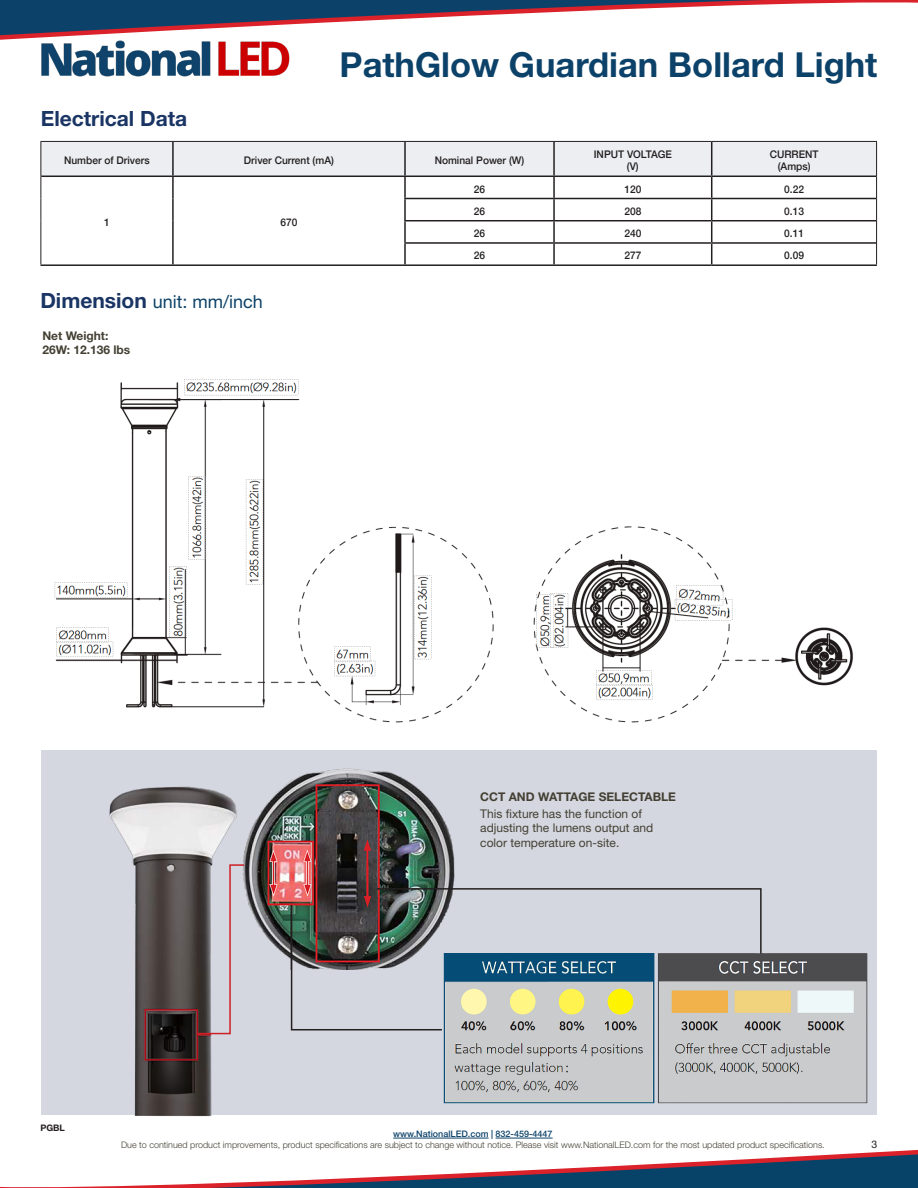
<style>
.page{position:relative;width:918px;height:1188px;background:#fff}
.page>*{position:absolute;margin:0;border:0;box-sizing:border-box;transform-origin:0 0}
.t1{font:700 34.5px "Helvetica Neue LT Std";color:#0c4269}
.t2{font:700 21px "Helvetica Neue LT Std";color:#1a3564}
.t3{font:18px "Helvetica Neue LT Std";color:#0c4269}
.t4{font:12px "Helvetica Neue LT Std";color:#434033}
.t5{font:700 12px "Helvetica Neue LT Std";color:#434033}
.Fractions{font:500 10.5px "Helvetica Neue";color:#231f20}
.t6{font:10.5px "Helvetica Neue LT Std";color:#231f20}
.t7{font:300 9px "Helvetica Neue LT Std";color:#434033}
.t8{font:500 9px "Helvetica Neue LT Std";color:#0c4269}
.t9{font:700 9px "Helvetica Neue LT Std";color:#231f20}
.s1{font-weight:700;font-size:21px;color:#1a3564}
</style>
<div class="page">
<img style="left:41px;top:40px;width:249px;height:37px">
<svg style="left:0;top:0;width:918px;height:40px"></svg>
<hr style="left:393px;top:1138px;width:96px;height:1px;background:#0c4269">
<hr style="left:496px;top:1138px;width:57px;height:1px;background:#0c4269">
<svg style="left:0;top:1149px;width:918px;height:39px"></svg>
<hr style="left:40px;top:264px;width:133px;height:2px;background:#231f20">
<hr style="left:173px;top:264px;width:232px;height:2px;background:#231f20">
<hr style="left:405px;top:264px;width:149px;height:2px;background:#231f20">
<hr style="left:554px;top:264px;width:158px;height:2px;background:#231f20">
<hr style="left:712px;top:264px;width:165px;height:2px;background:#231f20">
<svg style="left:40px;top:141px;width:837px;height:123px"></svg>
<img style="left:54px;top:379px;width:800px;height:344px">
<div style="left:41px;top:750px;width:836px;height:365px;background:#d5d7e0"></div>
<img style="left:109px;top:786px;width:126px;height:330px">
<img style="left:660px;top:953px;width:208px;height:151px">
<img style="left:443px;top:1031px;width:217px;height:73px">
<img style="left:235px;top:768px;width:220px;height:191px">
<svg style="left:195px;top:864px;width:51px;height:171px"></svg>
<svg style="left:290px;top:887px;width:472px;height:144px"></svg>
<p class="t2" style="left:41px;top:106px;width:148px">Electrical Data</p>
<p class="t1" style="left:340px;top:44px;width:539px">PathGlow Guardian Bollard Light</p>
<p class="Fractions" style="left:64px;top:152px;width:87px">Number of Drivers</p>
<p class="Fractions" style="left:244px;top:152px;width:91px">Driver Current (mA)</p>
<p class="Fractions" style="left:435px;top:152px;width:91px">Nominal Power (W)</p>
<p class="Fractions" style="left:594px;top:145px;width:80px">INPUT VOLTAGE</p>
<p class="Fractions" style="left:627px;top:158px;width:13px">(V)</p>
<p class="Fractions" style="left:770px;top:145px;width:50px">CURRENT</p>
<p class="Fractions" style="left:778px;top:158px;width:34px">(Amps)</p>
<p class="Fractions" style="left:104px;top:214px;width:7px">1</p>
<p class="Fractions" style="left:280px;top:214px;width:18px">670</p>
<p class="t3" style="left:40px;top:291px;width:224px"><span class="s1">Dimension</span> unit: mm/inch</p>
<p class="t5" style="left:42px;top:328px;width:68px">Net Weight:</p>
<p class="t5" style="left:42px;top:342px;width:90px">26W: 12.136 lbs</p>
<p class="Fractions" style="left:474px;top:180px;width:13px">26</p>
<p class="Fractions" style="left:624px;top:180px;width:18px">120</p>
<p class="Fractions" style="left:784px;top:180px;width:21px">0.22</p>
<p class="Fractions" style="left:474px;top:203px;width:13px">26</p>
<p class="Fractions" style="left:624px;top:203px;width:18px">208</p>
<p class="Fractions" style="left:784px;top:203px;width:21px">0.13</p>
<p class="Fractions" style="left:474px;top:225px;width:13px">26</p>
<p class="Fractions" style="left:624px;top:225px;width:18px">240</p>
<p class="Fractions" style="left:784px;top:225px;width:21px">0.11</p>
<p class="Fractions" style="left:474px;top:247px;width:13px">26</p>
<p class="Fractions" style="left:624px;top:247px;width:18px">277</p>
<p class="Fractions" style="left:784px;top:247px;width:21px">0.09</p>
<p class="t5" style="left:480px;top:790px;width:197px">CCT AND WATTAGE SELECTABLE</p>
<p class="t4" style="left:480px;top:806px;width:163px">This fixture has the function of</p>
<p class="t4" style="left:480px;top:821px;width:174px">adjusting the lumens output and</p>
<p class="t4" style="left:480px;top:835px;width:141px">color temperature on-site.</p>
<p class="t9" style="left:40px;top:1122px;width:26px">PGBL</p>
<p class="t8" style="left:393px;top:1129px;width:161px">www.NationalLED.com | 832-459-4447</p>
<p class="t7" style="left:121px;top:1139px;width:705px">Due to continued product improvements, product specifications are subject to change without notice. Please visit www.NationalLED.com for the most updated product specifications.</p>
<p class="t6" style="left:872px;top:1138px;width:7px">3</p>
</div>
